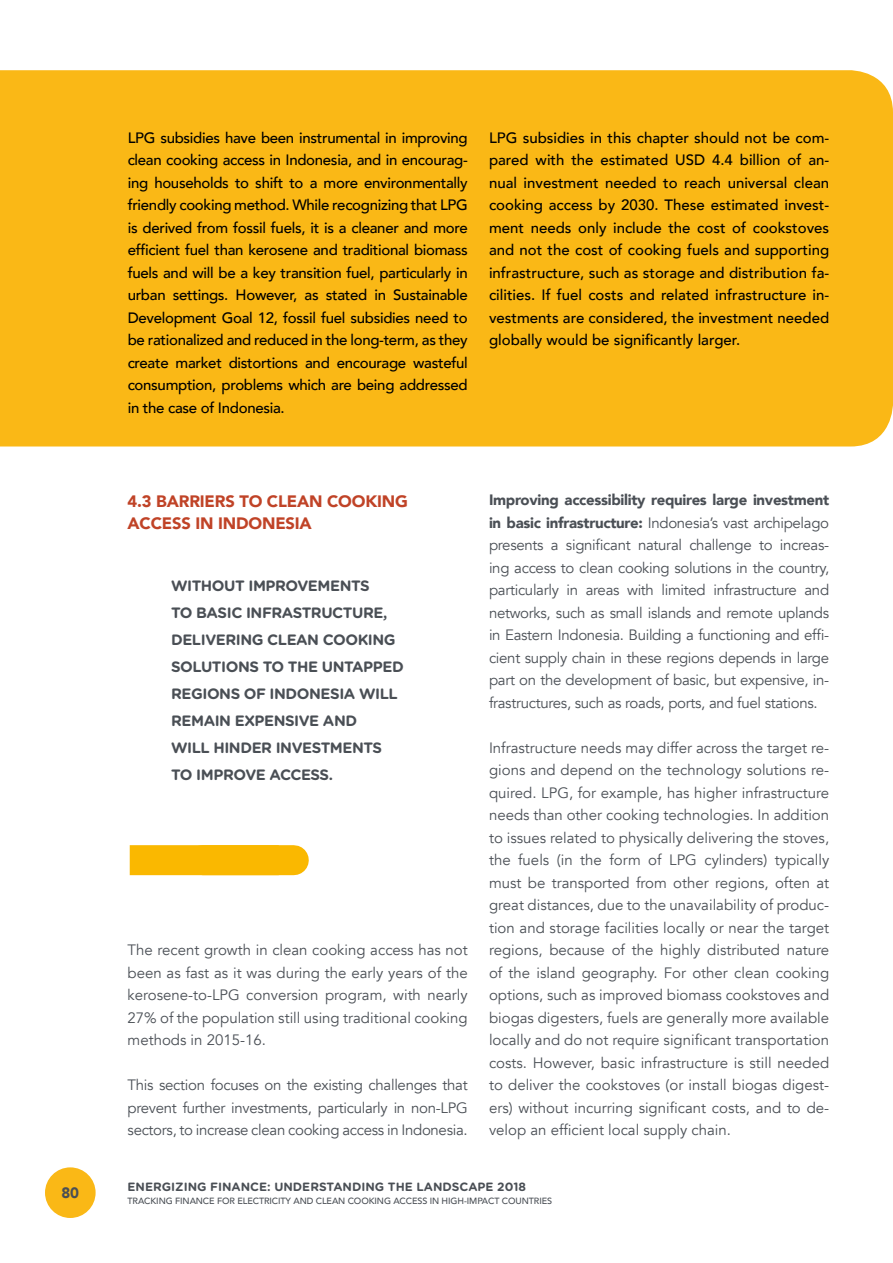
<style>
.page{position:relative;width:893px;height:1263px;background:#fff}
.page>*{position:absolute;margin:0;border:0;box-sizing:border-box;transform-origin:0 0}
.t1{font:900 16.5px/22.5px "Avenir";letter-spacing:-.01em;color:#c04327}
.t2{font:15px/22.5px "Avenir";letter-spacing:-.01em;color:#4a4f55;text-align:justify}
.t3{font:500 15px/22.5px "Avenir";letter-spacing:-.02em;color:#000;text-align:justify}
.t4{font:700 15px/27px "Gotham Rounded";letter-spacing:-.03em;color:#4a4f55}
.t5{font:900 15px "Avenir";color:#4a4f55}
.t6{font:700 12px "Gotham Rounded";color:#4a4f55}
.t7{font:500 9px "Avenir";letter-spacing:-.01em;color:#4a4f55}
.s1{font-weight:900}
</style>
<div class="page">
<div style="left:0;top:70px;width:893px;height:376px;background:#fab816"></div>
<div style="left:203px;top:845px;width:91px;height:30px;background:#fab800"></div>
<div style="left:130px;top:845px;width:149px;height:30px;background:#fab800"></div>
<div style="left:45px;top:1167px;width:51px;height:51px;background:#fab816;border-radius:50%"></div>
<p class="t5" style="left:61px;top:1180px;width:19px">80</p>
<p class="t3" style="left:128px;top:125px;width:342px">LPG subsidies have been instrumental in improving clean cooking access in Indonesia, and in encourag&shy;ing households to shift to a more environmentally friendly cooking method. While recognizing that LPG is derived from fossil fuels, it is a cleaner and more efficient fuel than kerosene and traditional biomass fuels and will be a key transition fuel, particularly in urban settings. However, as stated in Sustainable Development Goal 12, fossil fuel subsidies need to be rationalized and reduced in the long-term, as they create market distortions and encourage wasteful consumption, problems which are being addressed in the case of Indonesia.</p>
<p class="t3" style="left:489px;top:125px;width:342px">LPG subsidies in this chapter should not be com&shy;pared with the estimated USD 4.4 billion of an&shy;nual investment needed to reach universal clean cooking access by 2030. These estimated invest&shy;ment needs only include the cost of cookstoves and not the cost of cooking fuels and supporting infrastructure, such as storage and distribution fa&shy;cilities. If fuel costs and related infrastructure in&shy;vestments are considered, the investment needed globally would be significantly larger.</p>
<p class="t1" style="left:128px;top:489px;width:282px">4.3 BARRIERS TO CLEAN COOKING<br>ACCESS IN INDONESIA</p>
<p class="t2" style="left:489px;top:489px;width:342px"><span class="s1">Improving accessibility requires large investment in basic infrastructure:</span> Indonesia’s vast archipelago presents a significant natural challenge to increas&shy;ing access to clean cooking solutions in the country, particularly in areas with limited infrastructure and networks, such as small islands and remote uplands in Eastern Indonesia. Building a functioning and effi&shy;cient supply chain in these regions depends in large part on the development of basic, but expensive, in&shy;frastructures, such as roads, ports, and fuel stations.</p>
<p class="t2" style="left:489px;top:737px;width:342px">Infrastructure needs may differ across the target re&shy;gions and depend on the technology solutions re&shy;quired. LPG, for example, has higher infrastructure needs than other cooking technologies. In addition to issues related to physically delivering the stoves, the fuels (in the form of LPG cylinders) typically must be transported from other regions, often at great distances, due to the unavailability of produc&shy;tion and storage facilities locally or near the target regions, because of the highly distributed nature of the island geography. For other clean cooking options, such as improved biomass cookstoves and biogas digesters, fuels are generally more available locally and do not require significant transportation costs. However, basic infrastructure is still needed to deliver the cookstoves (or install biogas digest&shy;ers) without incurring significant costs, and to de&shy;velop an efficient local supply chain.</p>
<p class="t4" style="left:171px;top:571px;width:234px">WITHOUT IMPROVEMENTS<br>TO BASIC INFRASTRUCTURE,<br>DELIVERING CLEAN COOKING<br>SOLUTIONS TO THE UNTAPPED<br>REGIONS OF INDONESIA WILL<br>REMAIN EXPENSIVE AND<br>WILL HINDER INVESTMENTS<br>TO IMPROVE ACCESS.</p>
<p class="t2" style="left:128px;top:939px;width:342px">The recent growth in clean cooking access has not been as fast as it was during the early years of the kerosene-to-LPG conversion program, with nearly 27% of the population still using traditional cooking methods in 2015-16.</p>
<p class="t2" style="left:128px;top:1074px;width:342px">This section focuses on the existing challenges that prevent further investments, particularly in non-LPG sectors, to increase clean cooking access in Indonesia.</p>
<p class="t6" style="left:128px;top:1177px;width:400px">ENERGIZING FINANCE: UNDERSTANDING THE LANDSCAPE 2018</p>
<p class="t7" style="left:128px;top:1193px;width:426px">TRACKING FINANCE FOR ELECTRICITY AND CLEAN COOKING ACCESS IN HIGH-IMPACT COUNTRIES</p>
</div>
